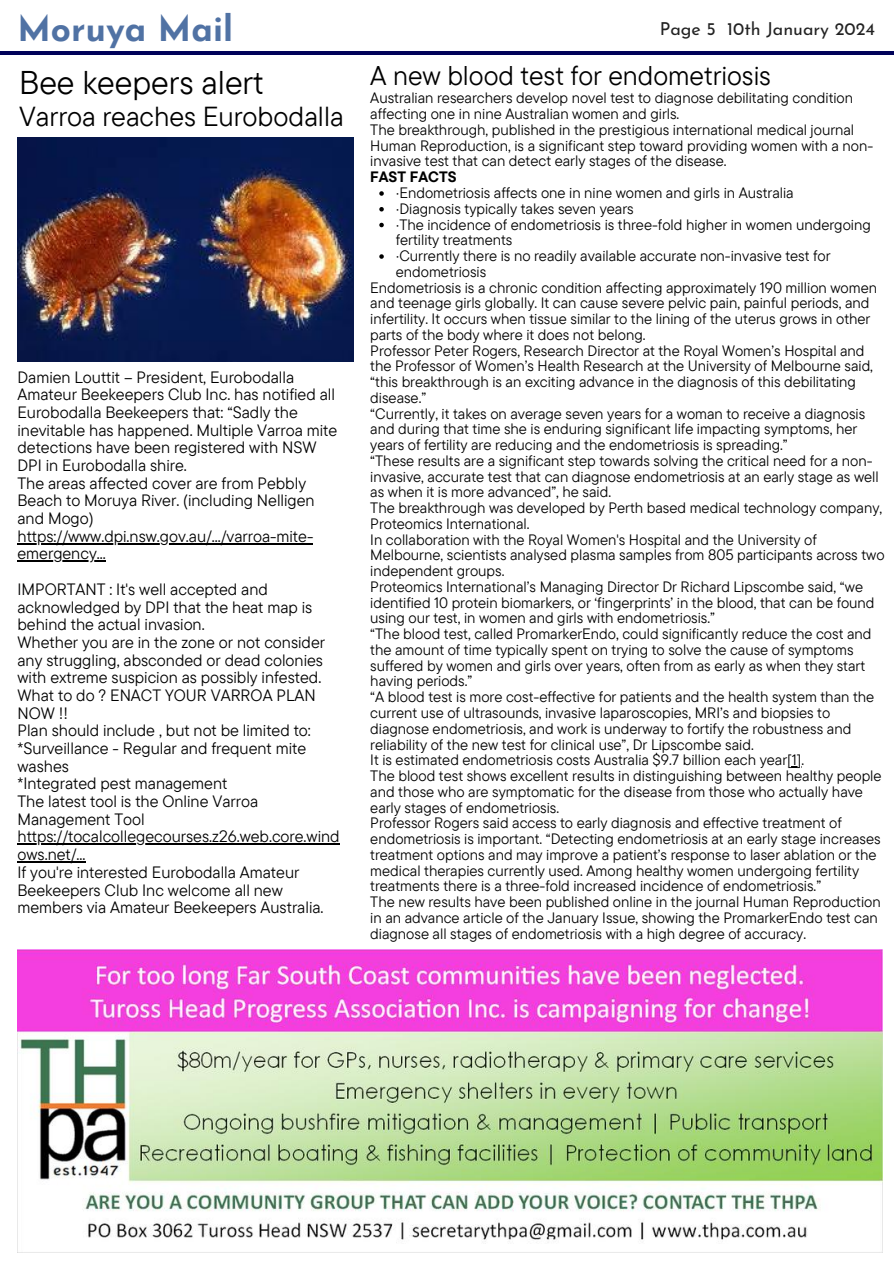
<style>
.page{position:relative;width:894px;height:1264px;background:#fff}
.page>*{position:absolute;margin:0;border:0;box-sizing:border-box;transform-origin:0 0}
.t1{font:700 35.25px "Josefin Sans";color:#5072a4}
.t2{font:32.85px "TT Commons Pro";color:#000}
.t3{font:27.45px "TT Commons Pro";color:#000}
.t4{font:27px "TT Commons Pro";color:#000}
.t5{font:17.85px "Josefin Sans";color:#222}
.t6{font:16.35px/17.7px "TT Commons Pro";color:#000}
.t7{font:15px/15.8px "TT Commons Pro";color:#000}
.t8{font:700 15px "TT Commons Pro";color:#000}
</style>
<div class="page">
<hr style="left:0;top:52px;width:893px;height:2px;background:#000259">
<img style="left:17px;top:950px;width:864px;height:302px">
<img style="left:17px;top:138px;width:336px;height:223px">
<hr style="left:17px;top:543px;width:296px;height:1px;background:#000">
<hr style="left:17px;top:560px;width:89px;height:2px;background:#000">
<hr style="left:17px;top:843px;width:322px;height:1px;background:#000">
<hr style="left:17px;top:861px;width:68px;height:1px;background:#000">
<svg style="left:379px;top:191px;width:4px;height:5px"></svg>
<svg style="left:379px;top:207px;width:4px;height:4px"></svg>
<svg style="left:379px;top:223px;width:4px;height:4px"></svg>
<svg style="left:379px;top:254px;width:4px;height:5px"></svg>
<h1 class="t1" style="left:17px;top:14px;width:217px">Moruya Mail</h1>
<p class="t5" style="left:659px;top:22px;width:217px">Page 5 10th January 2024</p>
<h2 class="t2" style="left:19px;top:61px;width:246px">Bee keepers alert</h2>
<h3 class="t3" style="left:19px;top:98px;width:326px">Varroa reaches Eurobodalla</h3>
<h3 class="t4" style="left:370px;top:58px;width:402px">A new blood test for endometriosis</h3>
<p class="t7" style="left:370px;top:90px;width:504px">Australian researchers develop novel test to diagnose debilitating condition affecting one in nine Australian women and girls.<br>The breakthrough, published in the prestigious international medical journal Human Reproduction, is a significant step toward providing women with a non&shy;invasive test that can detect early stages of the disease.</p>
<p class="t8" style="left:370px;top:167px;width:88px">FAST FACTS</p>
<p class="t7" style="left:396px;top:184px;width:399px">·Endometriosis affects one in nine women and girls in Australia</p>
<p class="t7" style="left:396px;top:200px;width:239px">·Diagnosis typically takes seven years</p>
<p class="t7" style="left:396px;top:216px;width:476px">·The incidence of endometriosis is three-fold higher in women undergoing</p>
<p class="t7" style="left:396px;top:232px;width:118px">fertility treatments</p>
<p class="t7" style="left:396px;top:247px;width:436px">·Currently there is no readily available accurate non-invasive test for</p>
<p class="t7" style="left:396px;top:263px;width:92px">endometriosis</p>
<p class="t7" style="left:370px;top:279px;width:508px">Endometriosis is a chronic condition affecting approximately 190 million women</p>
<p class="t7" style="left:370px;top:295px;width:500px">and teenage girls globally. It can cause severe pelvic pain, painful periods, and</p>
<p class="t7" style="left:370px;top:310px;width:501px">infertility. It occurs when tissue similar to the lining of the uterus grows in other</p>
<p class="t7" style="left:370px;top:326px;width:276px">parts of the body where it does not belong.</p>
<p class="t7" style="left:370px;top:342px;width:495px">Professor Peter Rogers, Research Director at the Royal Women’s Hospital and</p>
<p class="t7" style="left:370px;top:358px;width:504px">the Professor of Women’s Health Research at the University of Melbourne said,</p>
<p class="t7" style="left:370px;top:373px;width:487px">“this breakthrough is an exciting advance in the diagnosis of this debilitating</p>
<p class="t7" style="left:370px;top:389px;width:58px">disease.”</p>
<p class="t7" style="left:370px;top:405px;width:496px">“Currently, it takes on average seven years for a woman to receive a diagnosis</p>
<p class="t7" style="left:370px;top:421px;width:488px">and during that time she is enduring significant life impacting symptoms, her</p>
<p class="t7" style="left:370px;top:436px;width:419px">years of fertility are reducing and the endometriosis is spreading.”</p>
<p class="t7" style="left:370px;top:452px;width:503px">“These results are a significant step towards solving the critical need for a non-</p>
<p class="t7" style="left:370px;top:468px;width:510px">invasive, accurate test that can diagnose endometriosis at an early stage as well</p>
<p class="t7" style="left:370px;top:484px;width:242px">as when it is more advanced”, he said.</p>
<p class="t7" style="left:370px;top:499px;width:513px">The breakthrough was developed by Perth based medical technology company,</p>
<p class="t7" style="left:370px;top:515px;width:161px">Proteomics International.</p>
<p class="t7" style="left:370px;top:531px;width:448px">In collaboration with the Royal Women's Hospital and the University of</p>
<p class="t7" style="left:370px;top:547px;width:515px">Melbourne, scientists analysed plasma samples from 805 participants across two</p>
<p class="t7" style="left:370px;top:562px;width:136px">independent groups.</p>
<p class="t7" style="left:370px;top:578px;width:494px">Proteomics International’s Managing Director Dr Richard Lipscombe said, “we</p>
<p class="t7" style="left:370px;top:594px;width:505px">identified 10 protein biomarkers, or ‘fingerprints’ in the blood, that can be found</p>
<p class="t7" style="left:370px;top:610px;width:346px">using our test, in women and girls with endometriosis.”</p>
<p class="t7" style="left:370px;top:625px;width:502px">“The blood test, called PromarkerEndo, could significantly reduce the cost and</p>
<p class="t7" style="left:370px;top:641px;width:484px">the amount of time typically spent on trying to solve the cause of symptoms</p>
<p class="t7" style="left:370px;top:657px;width:496px">suffered by women and girls over years, often from as early as when they start</p>
<p class="t7" style="left:370px;top:673px;width:104px">having periods.”</p>
<p class="t7" style="left:370px;top:688px;width:505px">“A blood test is more cost-effective for patients and the health system than the</p>
<p class="t7" style="left:370px;top:704px;width:461px">current use of ultrasounds, invasive laparoscopies, MRI’s and biopsies to</p>
<p class="t7" style="left:370px;top:720px;width:482px">diagnose endometriosis, and work is underway to fortify the robustness and</p>
<p class="t7" style="left:370px;top:736px;width:385px">reliability of the new test for clinical use”, Dr Lipscombe said.</p>
<p class="t7" style="left:370px;top:751px;width:435px">It is estimated endometriosis costs Australia $9.7 billion each year[1].</p>
<p class="t7" style="left:370px;top:767px;width:512px">The blood test shows excellent results in distinguishing between healthy people</p>
<p class="t7" style="left:370px;top:783px;width:494px">and those who are symptomatic for the disease from those who actually have</p>
<p class="t7" style="left:370px;top:799px;width:190px">early stages of endometriosis.</p>
<p class="t7" style="left:370px;top:814px;width:473px">Professor Rogers said access to early diagnosis and effective treatment of</p>
<p class="t7" style="left:370px;top:830px;width:511px">endometriosis is important. “Detecting endometriosis at an early stage increases</p>
<p class="t7" style="left:370px;top:846px;width:507px">treatment options and may improve a patient’s response to laser ablation or the</p>
<p class="t7" style="left:370px;top:862px;width:490px">medical therapies currently used. Among healthy women undergoing fertility</p>
<p class="t7" style="left:370px;top:877px;width:452px">treatments there is a three-fold increased incidence of endometriosis.”</p>
<p class="t7" style="left:370px;top:893px;width:512px">The new results have been published online in the journal Human Reproduction</p>
<p class="t7" style="left:370px;top:909px;width:509px">in an advance article of the January Issue, showing the PromarkerEndo test can</p>
<p class="t7" style="left:370px;top:925px;width:437px">diagnose all stages of endometriosis with a high degree of accuracy.</p>
<p class="t6" style="left:17px;top:367px;width:321px">Damien Louttit – President, Eurobodalla Amateur Beekeepers Club Inc. has notified all Eurobodalla Beekeepers that: “Sadly the inevitable has happened. Multiple Varroa mite detections have been registered with NSW DPI in Eurobodalla shire.<br>The areas affected cover are from Pebbly Beach to Moruya River. (including Nelligen and Mogo) https://www.dpi.nsw.gov.au/.../varroa-mite&shy;emergency...</p>
<p class="t6" style="left:17px;top:580px;width:323px">IMPORTANT : It's well accepted and acknowledged by DPI that the heat map is behind the actual invasion.<br>Whether you are in the zone or not consider any struggling, absconded or dead colonies with extreme suspicion as possibly infested.<br>What to do ? ENACT YOUR VARROA PLAN NOW !!<br>Plan should include , but not be limited to: *Surveillance - Regular and frequent mite washes<br>*Integrated pest management<br>The latest tool is the Online Varroa Management Tool https://tocalcollegecourses.z26.web.core.wind ows.net/...<br>If you're interested Eurobodalla Amateur Beekeepers Club Inc welcome all new members via Amateur Beekeepers Australia.</p>
</div>
